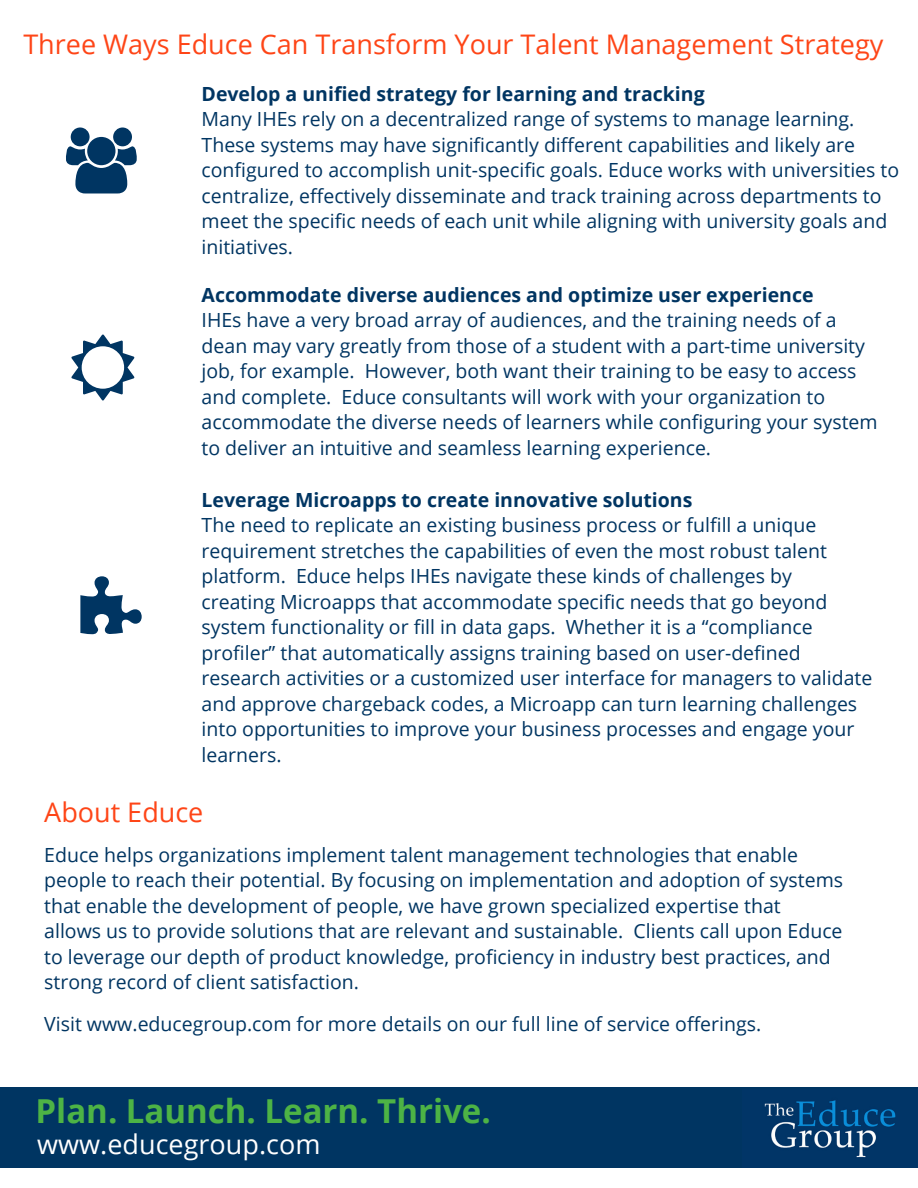
<style>
.page{position:relative;width:918px;height:1188px;background:#fff}
.page>*{position:absolute;margin:0;border:0;box-sizing:border-box;transform-origin:0 0}
.t1{font:700 33px "Open Sans";color:#4db345}
.t2{font:27px "Open Sans";color:#fe4517}
.t3{font:27px "Open Sans";color:#fff}
.t4{font:19.5px/25.5px "Open Sans";color:#003562}
.t5{font:700 19.5px "Open Sans";color:#003562}
</style>
<div class="page">
<div style="left:0;top:1088px;width:918px;height:80px;background:#003562"></div>
<img style="left:764px;top:1100px;width:132px;height:58px">
<p class="t2" style="left:23px;top:26px;width:862px">Three Ways Educe Can Transform Your Talent Management Strategy</p>
<p class="t5" style="left:202px;top:80px;width:505px">Develop a unified strategy for learning and tracking</p>
<p class="t4" style="left:202px;top:106px;width:699px">Many IHEs rely on a decentralized range of systems to manage learning.<br>These systems may have significantly different capabilities and likely are configured to accomplish unit-specific goals. Educe works with universities to centralize, effectively disseminate and track training across departments to meet the specific needs of each unit while aligning with university goals and initiatives.</p>
<p class="t5" style="left:202px;top:281px;width:614px">Accommodate diverse audiences and optimize user experience</p>
<p class="t4" style="left:202px;top:307px;width:665px">IHEs have a very broad array of audiences, and the training needs of a dean may vary greatly from those of a student with a part-time university job, for example. However, both want their training to be easy to access and complete. Educe consultants will work with your organization to</p>
<p class="t4" style="left:202px;top:409px;width:678px">accommodate the diverse needs of learners while configuring your system to deliver an intuitive and seamless learning experience.</p>
<p class="t5" style="left:202px;top:486px;width:492px">Leverage Microapps to create innovative solutions</p>
<p class="t4" style="left:202px;top:512px;width:616px">The need to replicate an existing business process or fulfill a unique</p>
<p class="t4" style="left:202px;top:537px;width:627px">requirement stretches the capabilities of even the most robust talent</p>
<p class="t4" style="left:202px;top:563px;width:592px">platform. Educe helps IHEs navigate these kinds of challenges by</p>
<p class="t4" style="left:202px;top:588px;width:627px">creating Microapps that accommodate specific needs that go beyond</p>
<p class="t4" style="left:202px;top:614px;width:613px">system functionality or fill in data gaps. Whether it is a “compliance</p>
<p class="t4" style="left:202px;top:639px;width:601px">profiler” that automatically assigns training based on user-defined</p>
<p class="t4" style="left:202px;top:665px;width:672px">research activities or a customized user interface for managers to validate and approve chargeback codes, a Microapp can turn learning challenges into opportunities to improve your business processes and engage your learners.</p>
<p class="t2" style="left:44px;top:793px;width:161px">About Educe</p>
<p class="t4" style="left:44px;top:842px;width:800px">Educe helps organizations implement talent management technologies that enable people to reach their potential. By focusing on implementation and adoption of systems that enable the development of people, we have grown specialized expertise that</p>
<p class="t4" style="left:44px;top:918px;width:800px">allows us to provide solutions that are relevant and sustainable. Clients call upon Educe to leverage our depth of product knowledge, proficiency in industry best practices, and strong record of client satisfaction.</p>
<p class="t4" style="left:44px;top:1011px;width:719px">Visit www.educegroup.com for more details on our full line of service offerings.</p>
<p class="t1" style="left:36px;top:1088px;width:457px">Plan. Launch. Learn. Thrive.</p>
<p class="t3" style="left:37px;top:1126px;width:285px">www.educegroup.com</p>
</div>
